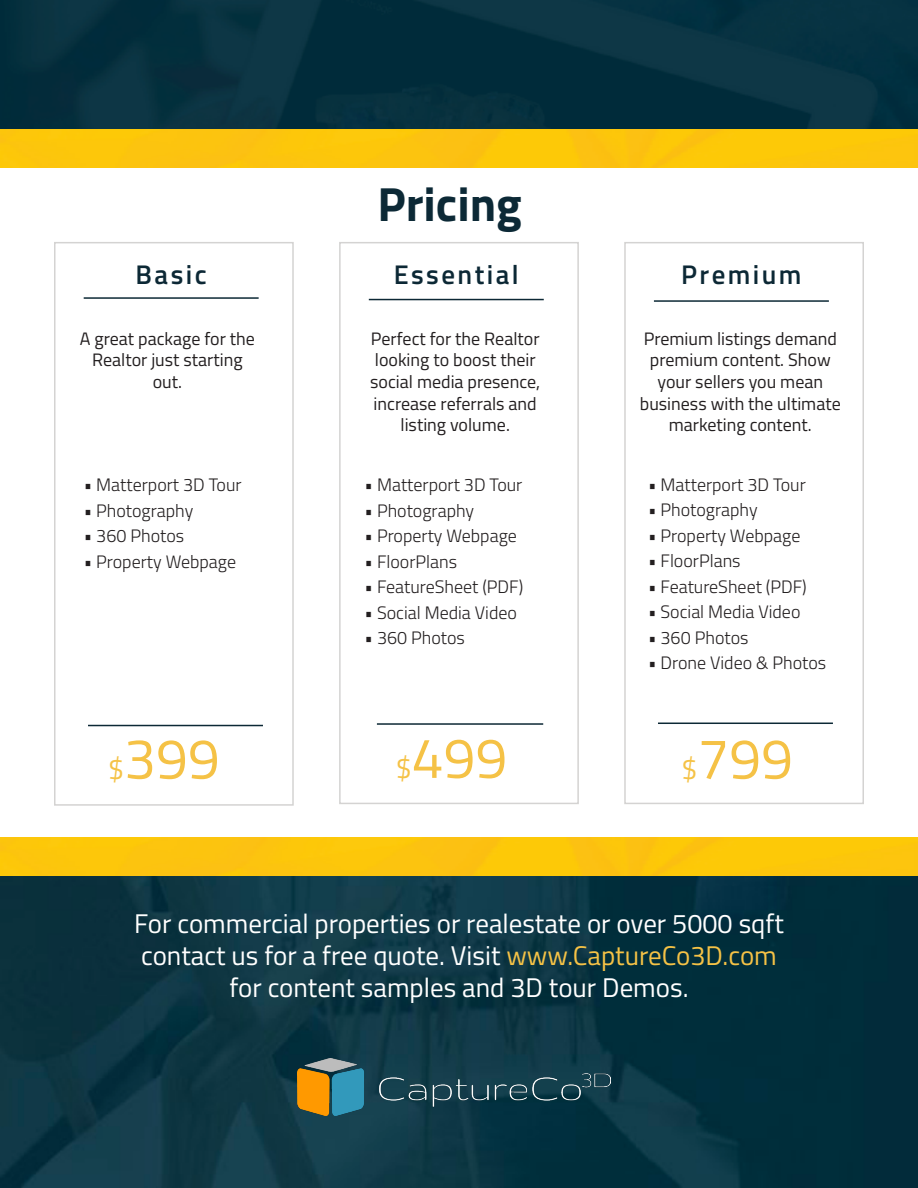
<style>
.page{position:relative;width:918px;height:1188px;background:#fff}
.page>*{position:absolute;margin:0;border:0;box-sizing:border-box;transform-origin:0 0}
.t1{font:57px "Titillium Web";color:#f5c246}
.t2{font:700 48px "Titillium Web";color:#0c2936}
.t3{font:27px/32.4px "Titillium Web";color:#fff;text-align:center}
.t4{font:600 27px "Titillium Web";letter-spacing:.09em;color:#0c2835}
.t5{font:300 18px "Titillium Web";color:#231f20}
.t6{font:18px/21.6px "Titillium Web";color:#231f20;text-align:center}
.s1{font-size:28.5px}
.s2{color:#f5c246}
</style>
<div class="page">
<img style="left:0;top:0;width:918px;height:167px">
<img style="left:0;top:875px;width:918px;height:313px">
<div style="left:339px;top:242px;width:240px;height:562px;border:2px solid #d4d3d2"></div>
<div style="left:54px;top:242px;width:240px;height:564px;border:2px solid #d4d3d2"></div>
<div style="left:624px;top:242px;width:240px;height:562px;border:2px solid #d4d3d2"></div>
<hr style="left:84px;top:297px;width:175px;height:2px;background:#0c2835">
<hr style="left:369px;top:299px;width:175px;height:1px;background:#0c2835">
<hr style="left:654px;top:300px;width:175px;height:2px;background:#0c2835">
<hr style="left:88px;top:725px;width:175px;height:1px;background:#0c2835">
<hr style="left:377px;top:723px;width:166px;height:2px;background:#0c2835">
<hr style="left:658px;top:723px;width:175px;height:1px;background:#0c2835">
<div style="left:0;top:838px;width:918px;height:37px;background:#fcc60c"></div>
<img style="left:298px;top:1058px;width:313px;height:57px">
<p class="t2" style="left:377px;top:168px;width:146px">Pricing</p>
<p class="t4" style="left:136px;top:254px;width:73px">Basic</p>
<p class="t4" style="left:394px;top:254px;width:126px">Essential</p>
<p class="t4" style="left:681px;top:254px;width:122px">Premium</p>
<p class="t6" style="left:80px;top:327px;width:177px">A great package for the<br>Realtor just starting out.</p>
<p class="t5" style="left:84px;top:472px;width:159px">• Matterport 3D Tour</p>
<p class="t5" style="left:84px;top:498px;width:111px">• Photography</p>
<p class="t5" style="left:84px;top:523px;width:102px">• 360 Photos</p>
<p class="t5" style="left:84px;top:549px;width:154px">• Property Webpage</p>
<p class="t6" style="left:370px;top:327px;width:171px">Perfect for the Realtor looking to boost their social media presence, increase referrals and listing volume.</p>
<p class="t6" style="left:640px;top:327px;width:202px">Premium listings demand premium content. Show your sellers you mean business with the ultimate marketing content.</p>
<p class="t5" style="left:364px;top:472px;width:159px">• Matterport 3D Tour</p>
<p class="t5" style="left:364px;top:498px;width:111px">• Photography</p>
<p class="t5" style="left:364px;top:523px;width:154px">• Property Webpage</p>
<p class="t5" style="left:364px;top:549px;width:94px">• FloorPlans</p>
<p class="t5" style="left:364px;top:574px;width:160px">• FeatureSheet (PDF)</p>
<p class="t5" style="left:364px;top:600px;width:154px">• Social Media Video</p>
<p class="t5" style="left:364px;top:625px;width:102px">• 360 Photos</p>
<p class="t5" style="left:648px;top:471px;width:159px">• Matterport 3D Tour</p>
<p class="t5" style="left:648px;top:497px;width:111px">• Photography</p>
<p class="t5" style="left:648px;top:522px;width:154px">• Property Webpage</p>
<p class="t5" style="left:648px;top:548px;width:94px">• FloorPlans</p>
<p class="t5" style="left:648px;top:573px;width:160px">• FeatureSheet (PDF)</p>
<p class="t5" style="left:648px;top:599px;width:154px">• Social Media Video</p>
<p class="t5" style="left:648px;top:624px;width:102px">• 360 Photos</p>
<p class="t5" style="left:648px;top:650px;width:180px">• Drone Video &amp; Photos</p>
<p class="t1" style="left:108px;top:717px;width:113px"><span class="s1">$</span>399</p>
<p class="t1" style="left:396px;top:716px;width:113px"><span class="s1">$</span>499</p>
<p class="t1" style="left:681px;top:717px;width:113px"><span class="s1">$</span>799</p>
<p class="t3" style="left:134px;top:906px;width:651px">For commercial properties or realestate or over 5000 sqft contact us for a free quote. Visit <span class="s2">www.CaptureCo3D.com </span>for content samples and 3D tour Demos.</p>
</div>
